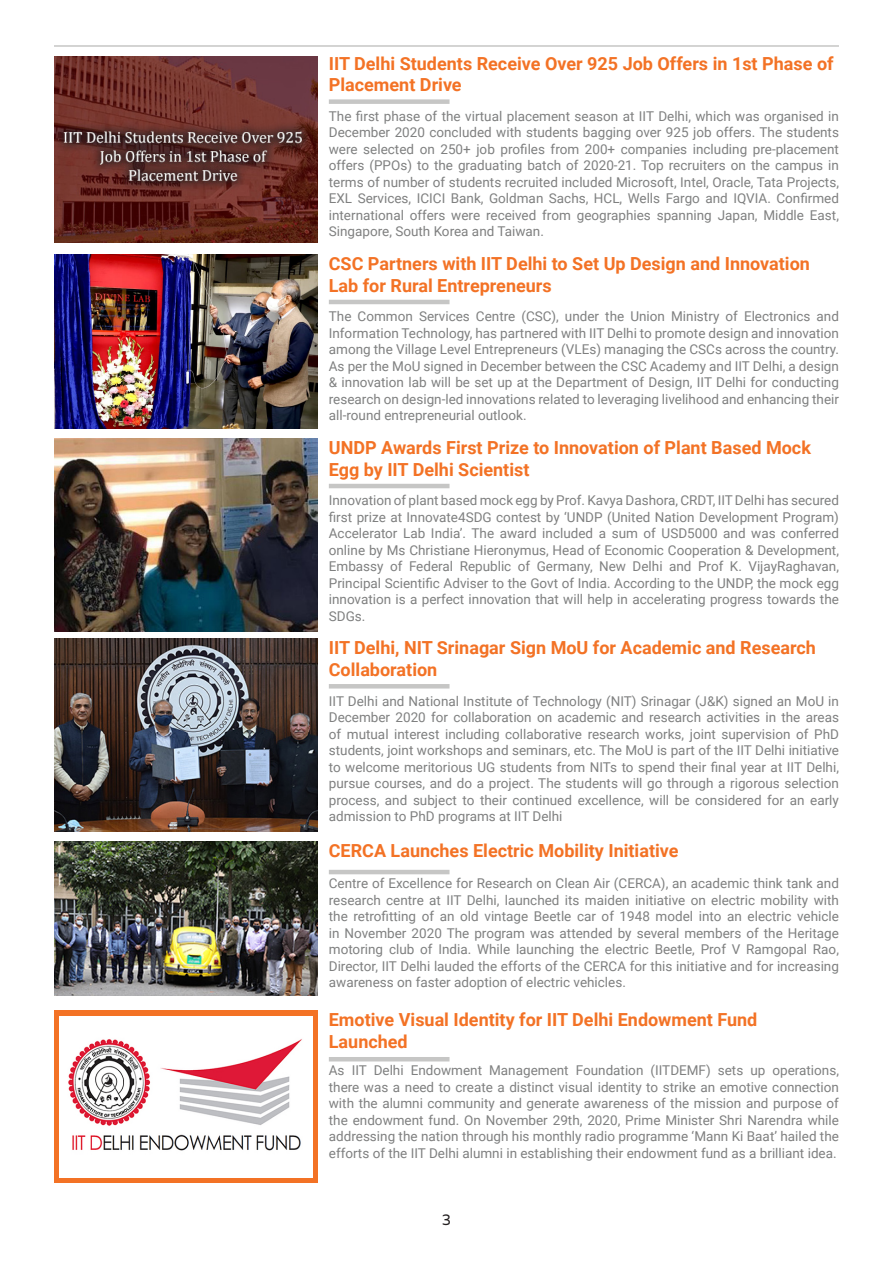
<style>
.page{position:relative;width:893px;height:1263px;background:#fff}
.page>*{position:absolute;margin:0;border:0;box-sizing:border-box;transform-origin:0 0}
.Service_Name{font:700 18px/21.6px "Roboto";color:#f37225}
.t1{font:15px "Varela";color:#231f20}
.Text_Area{font:13.5px/16.5px "Roboto";color:#7f8080;text-align:justify}
</style>
<div class="page">
<hr style="left:54px;top:45px;width:785px;height:2px;background:#c6c6c5">
<img style="left:54px;top:56px;width:263px;height:187px">
<img style="left:54px;top:254px;width:263px;height:175px">
<img style="left:54px;top:438px;width:263px;height:193px">
<hr style="left:329px;top:484px;width:120px;height:4px;background:#c6c6c5">
<img style="left:54px;top:638px;width:263px;height:194px">
<hr style="left:329px;top:684px;width:120px;height:4px;background:#c6c6c5">
<img style="left:54px;top:841px;width:263px;height:155px">
<hr style="left:329px;top:870px;width:120px;height:4px;background:#c6c6c5">
<hr style="left:329px;top:1057px;width:120px;height:4px;background:#c6c6c5">
<div style="left:329px;top:99px;width:120px;height:5px;background:#c6c6c5"></div>
<hr style="left:329px;top:300px;width:120px;height:4px;background:#c6c6c5">
<div style="left:54px;top:1010px;width:263px;height:173px;background:#f37225"></div>
<img style="left:60px;top:1016px;width:253px;height:161px">
<p class="Service_Name" style="left:329px;top:52px;width:506px">IIT Delhi Students Receive Over 925 Job Offers in 1st Phase of<br>Placement Drive</p>
<p class="Text_Area" style="left:329px;top:107px;width:512px">The first phase of the virtual placement season at IIT Delhi, which was organised in December 2020 concluded with students bagging over 925 job offers. The students were selected on 250+ job profiles from 200+ companies including pre-placement offers (PPOs) to the graduating batch of 2020-21. Top recruiters on the campus in terms of number of students recruited included Microsoft, Intel, Oracle, Tata Projects, EXL Services, ICICI Bank, Goldman Sachs, HCL, Wells Fargo and IQVIA. Confirmed international offers were received from geographies spanning Japan, Middle East, Singapore, South Korea and Taiwan.</p>
<p class="Service_Name" style="left:329px;top:252px;width:483px">CSC Partners with IIT Delhi to Set Up Design and Innovation<br>Lab for Rural Entrepreneurs</p>
<p class="Text_Area" style="left:329px;top:308px;width:512px">The Common Services Centre (CSC), under the Union Ministry of Electronics and Information Technology, has partnered with IIT Delhi to promote design and innovation among the Village Level Entrepreneurs (VLEs) managing the CSCs across the country.<br>As per the MoU signed in December between the CSC Academy and IIT Delhi, a design &amp; innovation lab will be set up at the Department of Design, IIT Delhi for conducting research on design-led innovations related to leveraging livelihood and enhancing their all-round entrepreneurial outlook.</p>
<p class="Service_Name" style="left:329px;top:436px;width:484px">UNDP Awards First Prize to Innovation of Plant Based Mock<br>Egg by IIT Delhi Scientist</p>
<p class="Text_Area" style="left:329px;top:492px;width:512px">Innovation of plant based mock egg by Prof. Kavya Dashora, CRDT, IIT Delhi has secured first prize at Innovate4SDG contest by ‘UNDP (United Nation Development Program)<br>Accelerator Lab India’. The award included a sum of USD5000 and was conferred online by Ms Christiane Hieronymus, Head of Economic Cooperation &amp; Development, Embassy of Federal Republic of Germany, New Delhi and Prof K. VijayRaghavan, Principal Scientific Adviser to the Govt of India. According to the UNDP, the mock egg innovation is a perfect innovation that will help in accelerating progress towards the SDGs.</p>
<p class="Service_Name" style="left:329px;top:636px;width:489px">IIT Delhi, NIT Srinagar Sign MoU for Academic and Research<br>Collaboration</p>
<p class="Text_Area" style="left:329px;top:692px;width:512px">IIT Delhi and National Institute of Technology (NIT) Srinagar (J&amp;K) signed an MoU in December 2020 for collaboration on academic and research activities in the areas of mutual interest including collaborative research works, joint supervision of PhD students, joint workshops and seminars, etc. The MoU is part of the IIT Delhi initiative to welcome meritorious UG students from NITs to spend their final year at IIT Delhi, pursue courses, and do a project. The students will go through a rigorous selection process, and subject to their continued excellence, will be considered for an early admission to PhD programs at IIT Delhi</p>
<p class="Service_Name" style="left:329px;top:839px;width:351px">CERCA Launches Electric Mobility Initiative</p>
<p class="Text_Area" style="left:329px;top:875px;width:512px">Centre of Excellence for Research on Clean Air (CERCA), an academic think tank and research centre at IIT Delhi, launched its maiden initiative on electric mobility with the retrofitting of an old vintage Beetle car of 1948 model into an electric vehicle in November 2020 The program was attended by several members of the Heritage motoring club of India. While launching the electric Beetle, Prof V Ramgopal Rao, Director, IIT Delhi lauded the efforts of the CERCA for this initiative and for increasing awareness on faster adoption of electric vehicles.</p>
<p class="Service_Name" style="left:329px;top:1008px;width:430px">Emotive Visual Identity for IIT Delhi Endowment Fund<br>Launched</p>
<p class="Text_Area" style="left:329px;top:1062px;width:512px">As IIT Delhi Endowment Management Foundation (IITDEMF) sets up operations, there was a need to create a distinct visual identity to strike an emotive connection with the alumni community and generate awareness of the mission and purpose of the endowment fund. On November 29th, 2020, Prime Minister Shri Narendra while addressing the nation through his monthly radio programme ‘Mann Ki Baat’ hailed the efforts of the IIT Delhi alumni in establishing their endowment fund as a brilliant idea.</p>
<p class="t1" style="left:442px;top:1210px;width:11px">3</p>
</div>
